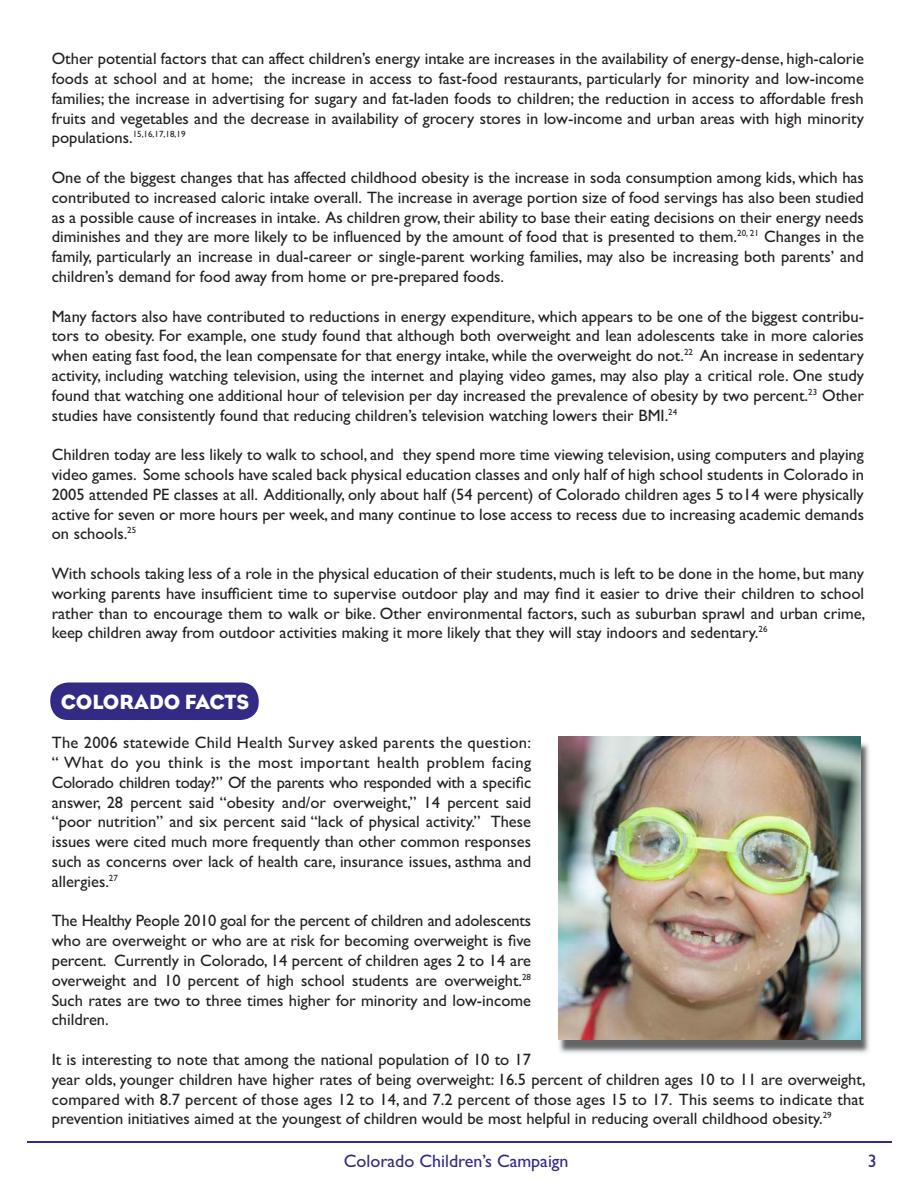
<style>
.page{position:relative;width:918px;height:1188px;background:#fff}
.page>*{position:absolute;margin:0;border:0;box-sizing:border-box;transform-origin:0 0}
.t1{font:21px "Eagle";color:#fff}
.t2{font:18px "Gill Sans";color:#332a86}
.t3{font:16.5px/19.8px "Gill Sans";color:#231f20;text-align:justify}
.t4{font:9px "Gill Sans";color:#231f20}
.s1{font-size:16.5px}
</style>
<div class="page">
<div style="left:50px;top:683px;width:209px;height:37px;background:#332a86;border-radius:18px"></div>
<hr style="left:27px;top:1142px;width:864px;height:1px;background:#332a86">
<img style="left:558px;top:743px;width:311px;height:310px">
<img style="left:558px;top:737px;width:303px;height:302px">
<p class="t3" style="left:52px;top:51px;width:814px">Other potential factors that can affect children’s energy intake are increases in the availability of energy-dense, high-calorie foods at school and at home; the increase in access to fast-food restaurants, particularly for minority and low-income families; the increase in advertising for sugary and fat-laden foods to children; the reduction in access to affordable fresh fruits and vegetables and the decrease in availability of grocery stores in low-income and urban areas with high minority</p>
<p class="t4" style="left:52px;top:131px;width:135px"><span class="s1">populations.</span>15,16,17,18,19</p>
<p class="t3" style="left:52px;top:169px;width:814px">One of the biggest changes that has affected childhood obesity is the increase in soda consumption among kids, which has contributed to increased caloric intake overall. The increase in average portion size of food servings has also been studied as a possible cause of increases in intake. As children grow, their ability to base their eating decisions on their energy needs diminishes and they are more likely to be influenced by the amount of food that is presented to them.<sup>20,</sup> <sup>21</sup> Changes in the family, particularly an increase in dual-career or single-parent working families, may also be increasing both parents’ and children’s demand for food away from home or pre-prepared foods.</p>
<p class="t3" style="left:52px;top:308px;width:814px">Many factors also have contributed to reductions in energy expenditure, which appears to be one of the biggest contribu&shy;tors to obesity. For example, one study found that although both overweight and lean adolescents take in more calories when eating fast food, the lean compensate for that energy intake, while the overweight do not.<sup>22</sup> An increase in sedentary activity, including watching television, using the internet and playing video games, may also play a critical role. One study found that watching one additional hour of television per day increased the prevalence of obesity by two percent.<sup>23</sup> Other studies have consistently found that reducing children’s television watching lowers their BMI.<sup>24</sup></p>
<p class="t3" style="left:52px;top:447px;width:814px">Children today are less likely to walk to school, and they spend more time viewing television, using computers and playing video games. Some schools have scaled back physical education classes and only half of high school students in Colorado in 2005 attended PE classes at all. Additionally, only about half (54 percent) of Colorado children ages 5 to14 were physically active for seven or more hours per week, and many continue to lose access to recess due to increasing academic demands on schools.<sup>25</sup></p>
<p class="t3" style="left:52px;top:565px;width:815px">With schools taking less of a role in the physical education of their students, much is left to be done in the home, but many working parents have insufficient time to supervise outdoor play and may find it easier to drive their children to school rather than to encourage them to walk or bike. Other environmental factors, such as suburban sprawl and urban crime, keep children away from outdoor activities making it more likely that they will stay indoors and sedentary.<sup>26</sup></p>
<p class="t1" style="left:61px;top:695px;width:190px">COLORADO FACTS</p>
<p class="t3" style="left:52px;top:735px;width:481px">The 2006 statewide Child Health Survey asked parents the question: “ What do you think is the most important health problem facing Colorado children today?” Of the parents who responded with a specific answer, 28 percent said “obesity and/or overweight,” 14 percent said “poor nutrition” and six percent said “lack of physical activity.” These issues were cited much more frequently than other common responses such as concerns over lack of health care, insurance issues, asthma and allergies.<sup>27</sup></p>
<p class="t3" style="left:52px;top:913px;width:481px">The Healthy People 2010 goal for the percent of children and adolescents who are overweight or who are at risk for becoming overweight is five percent. Currently in Colorado, 14 percent of children ages 2 to 14 are overweight and 10 percent of high school students are overweight.<sup>28<br></sup>Such rates are two to three times higher for minority and low-income children.</p>
<p class="t3" style="left:52px;top:1051px;width:815px;text-align:left">It is interesting to note that among the national population of 10 to 17<br>year olds, younger children have higher rates of being overweight: 16.5 percent of children ages 10 to 11 are overweight, compared with 8.7 percent of those ages 12 to 14, and 7.2 percent of those ages 15 to 17. This seems to indicate that prevention initiatives aimed at the youngest of children would be most helpful in reducing overall childhood obesity.<sup>29</sup></p>
<p class="t2" style="left:344px;top:1155px;width:226px">Colorado Children’s Campaign</p>
<p class="t2" style="left:868px;top:1155px;width:10px">3</p>
</div>
